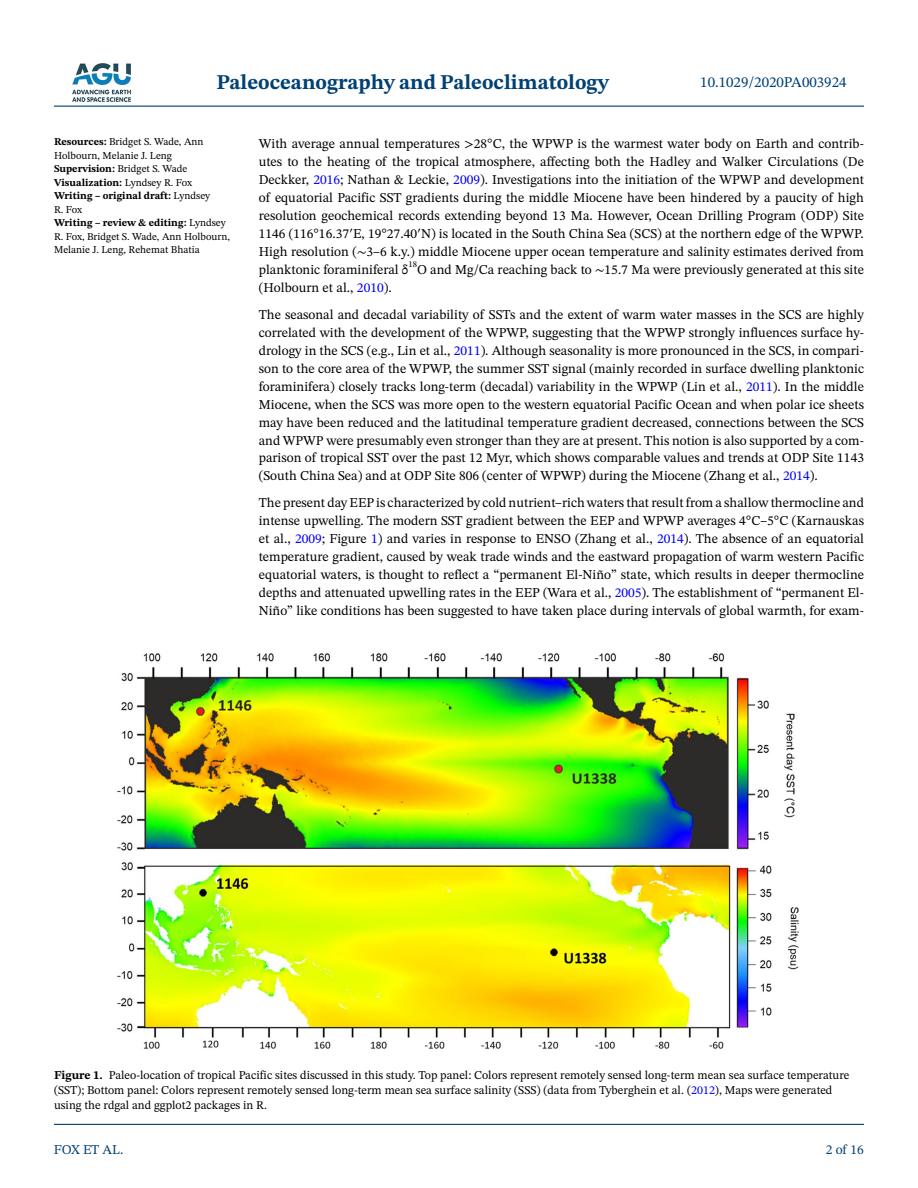
<style>
.page{position:relative;width:918px;height:1188px;background:#fff}
.page>*{position:absolute;margin:0;border:0;box-sizing:border-box;transform-origin:0 0}
.t1{font:700 21px "STIX Two Text";color:#004174}
.t2{font:15px "STIX Two Text";color:#004174}
.t3{font:13.5px/18px "STIX Two Text";color:#000;text-align:justify}
.t4{font:13.5px "STIX Two Text";letter-spacing:-.01em;color:#004174}
.t5{font:12px/15px "STIX Two Text";color:#000}
.t6{font:10.5px/13.5px "STIX Two Text";color:#000}
.s1{font-weight:700}
.s2{color:#00f}
.s3{font-family:"STIX Two Math"}
</style>
<div class="page">
<hr style="left:54px;top:106px;width:810px;height:1px;background:#004174">
<hr style="left:54px;top:1124px;width:810px;height:1px;background:#004174">
<img style="left:72px;top:63px;width:59px;height:39px">
<img style="left:117px;top:653px;width:682px;height:396px">
<h1 class="t1" style="left:216px;top:67px;width:394px">Paleoceanography and Paleoclimatology</h1>
<p class="t2" style="left:700px;top:72px;width:148px">10.1029/2020PA003924</p>
<p class="t6" style="left:54px;top:135px;width:178px"><span class="s1">Resources:</span> Bridget S. Wade, Ann<br>Holbourn, Melanie J. Leng<br><span class="s1">Supervision:</span> Bridget S. Wade<br><span class="s1">Visualization:</span> Lyndsey R. Fox<br><span class="s1">Writing – original draft:</span> Lyndsey<br>R. Fox<br><span class="s1">Writing – review &amp; editing:</span> Lyndsey<br>R. Fox, Bridget S. Wade, Ann Holbourn,<br>Melanie J. Leng, Rehemat Bhatia</p>
<p class="t3" style="left:259px;top:134px;width:607px">With average annual temperatures &gt;28°C, the WPWP is the warmest water body on Earth and contrib&shy;utes to the heating of the tropical atmosphere, affecting both the Hadley and Walker Circulations (De Deckker, <span class="s2">2016</span>; Nathan &amp; Leckie, <span class="s2">2009</span>). Investigations into the initiation of the WPWP and development of equatorial Pacific SST gradients during the middle Miocene have been hindered by a paucity of high resolution geochemical records extending beyond 13 Ma. However, Ocean Drilling Program (ODP) Site 1146 (116°16.37′E, 19°27.40′N) is located in the South China Sea (SCS) at the northern edge of the WPWP.<br>High resolution (<span class="s3">∼</span>3–6 k.y.) middle Miocene upper ocean temperature and salinity estimates derived from planktonic foraminiferal δ<sup>18</sup>O and Mg/Ca reaching back to <span class="s3">∼</span>15.7 Ma were previously generated at this site (Holbourn et al., <span class="s2">2010</span>).</p>
<p class="t3" style="left:259px;top:305px;width:607px">The seasonal and decadal variability of SSTs and the extent of warm water masses in the SCS are highly correlated with the development of the WPWP, suggesting that the WPWP strongly influences surface hy&shy;drology in the SCS (e.g., Lin et al., <span class="s2">2011</span>). Although seasonality is more pronounced in the SCS, in compari&shy;son to the core area of the WPWP, the summer SST signal (mainly recorded in surface dwelling planktonic foraminifera) closely tracks long-term (decadal) variability in the WPWP (Lin et al., <span class="s2">2011</span>). In the middle Miocene, when the SCS was more open to the western equatorial Pacific Ocean and when polar ice sheets may have been reduced and the latitudinal temperature gradient decreased, connections between the SCS and WPWP were presumably even stronger than they are at present. This notion is also supported by a com&shy;parison of tropical SST over the past 12 Myr, which shows comparable values and trends at ODP Site 1143 (South China Sea) and at ODP Site 806 (center of WPWP) during the Miocene (Zhang et al., <span class="s2">2014</span>).</p>
<p class="t3" style="left:259px;top:494px;width:607px">The present day EEP is characterized by cold nutrient–rich waters that result from a shallow thermocline and intense upwelling. The modern SST gradient between the EEP and WPWP averages 4°C–5°C (Karnauskas et al., <span class="s2">2009</span>; Figure <span class="s2">1</span>) and varies in response to ENSO (Zhang et al., <span class="s2">2014</span>). The absence of an equatorial temperature gradient, caused by weak trade winds and the eastward propagation of warm western Pacific equatorial waters, is thought to reflect a “permanent El-Niño” state, which results in deeper thermocline depths and attenuated upwelling rates in the EEP (Wara et al., <span class="s2">2005</span>). The establishment of “permanent El-Niño” like conditions has been suggested to have taken place during intervals of global warmth, for exam-</p>
<p class="t5" style="left:54px;top:1067px;width:797px"><span class="s1">Figure 1.</span> Paleo-location of tropical Pacific sites discussed in this study. Top panel: Colors represent remotely sensed long-term mean sea surface temperature (SST); Bottom panel: Colors represent remotely sensed long-term mean sea surface salinity (SSS) (data from Tyberghein et al. (<span class="s2">2012</span>), Maps were generated using the rdgal and ggplot2 packages in R.</p>
<p class="t4" style="left:54px;top:1140px;width:71px">FOX ET AL.</p>
<p class="t4" style="left:826px;top:1140px;width:40px">2 of 16</p>
</div>
